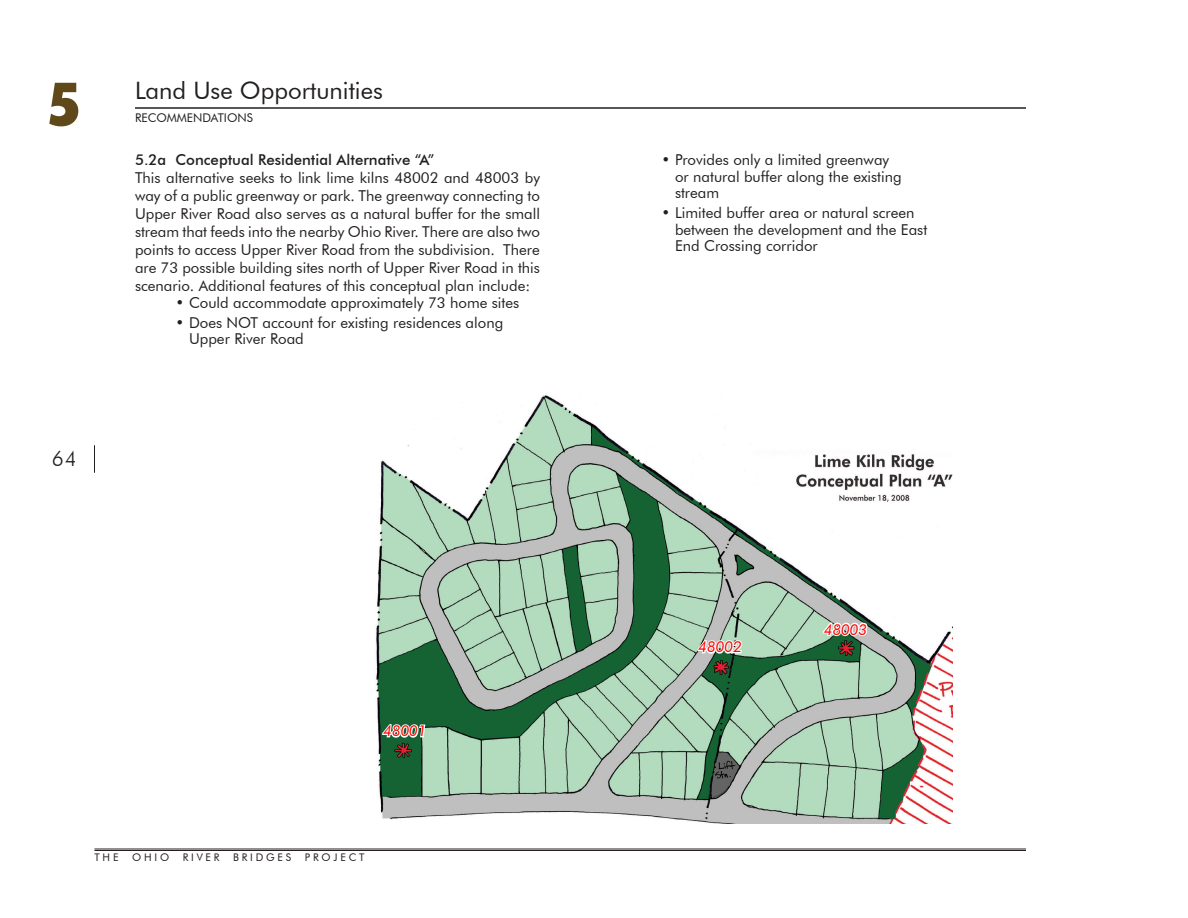
<style>
.page{position:relative;width:1188px;height:918px;background:#fff}
.page>*{position:absolute;margin:0;border:0;box-sizing:border-box;transform-origin:0 0}
.t1{font:900 condensed 60px "Futura BT";color:#5f491a}
.Block_Headings{font:24px "Futura BT";color:#231f20}
.t2{font:300 21px "Futura BT";color:#231f20}
.Body_text_10{font:15px/18px "Futura BT";color:#231f20}
.Heading_Text_10{font:500 15px "Futura BT";color:#231f20}
.Websites{font:italic 15px "Futura BT";color:#f00}
.t3{font:12px "Futura BT";color:#231f20}
.t4{font:10.5px "Futura BT";letter-spacing:.27em;color:#231f20}
</style>
<div class="page">
<hr style="left:94px;top:849px;width:932px;height:1px;background:#231f20">
<hr style="left:135px;top:108px;width:891px;height:1px;background:#231f20">
<hr style="left:94px;top:850px;width:932px;height:1px;background:#231f20">
<svg style="left:94px;top:446px;width:1px;height:26px"></svg>
<img style="left:376px;top:395px;width:577px;height:428px">
<svg style="left:822px;top:618px;width:47px;height:20px"></svg>
<svg style="left:696px;top:636px;width:48px;height:19px"></svg>
<svg style="left:381px;top:720px;width:46px;height:19px"></svg>
<h1 class="t1" style="left:49px;top:68px;width:31px">5</h1>
<h3 class="t2" style="left:52px;top:446px;width:27px">64</h3>
<p class="Block_Headings" style="left:135px;top:76px;width:249px">Land Use Opportunities</p>
<p class="t3" style="left:135px;top:110px;width:119px">RECOMMENDATIONS</p>
<p class="Heading_Text_10" style="left:135px;top:151px;width:301px">5.2a Conceptual Residential Alternative “A”</p>
<p class="Body_text_10" style="left:135px;top:169px;width:406px;text-align:justify">This alternative seeks to link lime kilns 48002 and 48003 by way of a public greenway or park. The greenway connecting to Upper River Road also serves as a natural buffer for the small stream that feeds into the nearby Ohio River. There are also two points to access Upper River Road from the subdivision. There are 73 possible building sites north of Upper River Road in this scenario. Additional features of this conceptual plan include:</p>
<p class="Body_text_10" style="left:176px;top:293px;width:345px">• Could accommodate approximately 73 home sites</p>
<p class="Body_text_10" style="left:189px;top:314px;width:316px;line-height:16.5px;text-indent:-14px">• Does NOT account for existing residences along<br>Upper River Road</p>
<p class="Websites" style="left:383px;top:722px;width:45px">48001</p>
<p class="t4" style="left:94px;top:851px;width:26px">THE</p>
<p class="t4" style="left:132px;top:851px;width:39px">OHIO</p>
<p class="t4" style="left:183px;top:851px;width:38px">RIVER</p>
<p class="t4" style="left:233px;top:851px;width:60px">BRIDGES</p>
<p class="t4" style="left:305px;top:851px;width:61px">PROJECT</p>
<p class="Body_text_10" style="left:675px;top:152px;width:228px;line-height:16.5px;text-indent:-14px">• Provides only a limited greenway or natural buffer along the existing stream</p>
<p class="Body_text_10" style="left:675px;top:204px;width:254px;line-height:16.5px;text-indent:-14px">• Limited buffer area or natural screen between the development and the East<br>End Crossing corridor</p>
<p class="Websites" style="left:699px;top:638px;width:45px">48002</p>
<p class="Websites" style="left:824px;top:620px;width:45px">48003</p>
</div>
